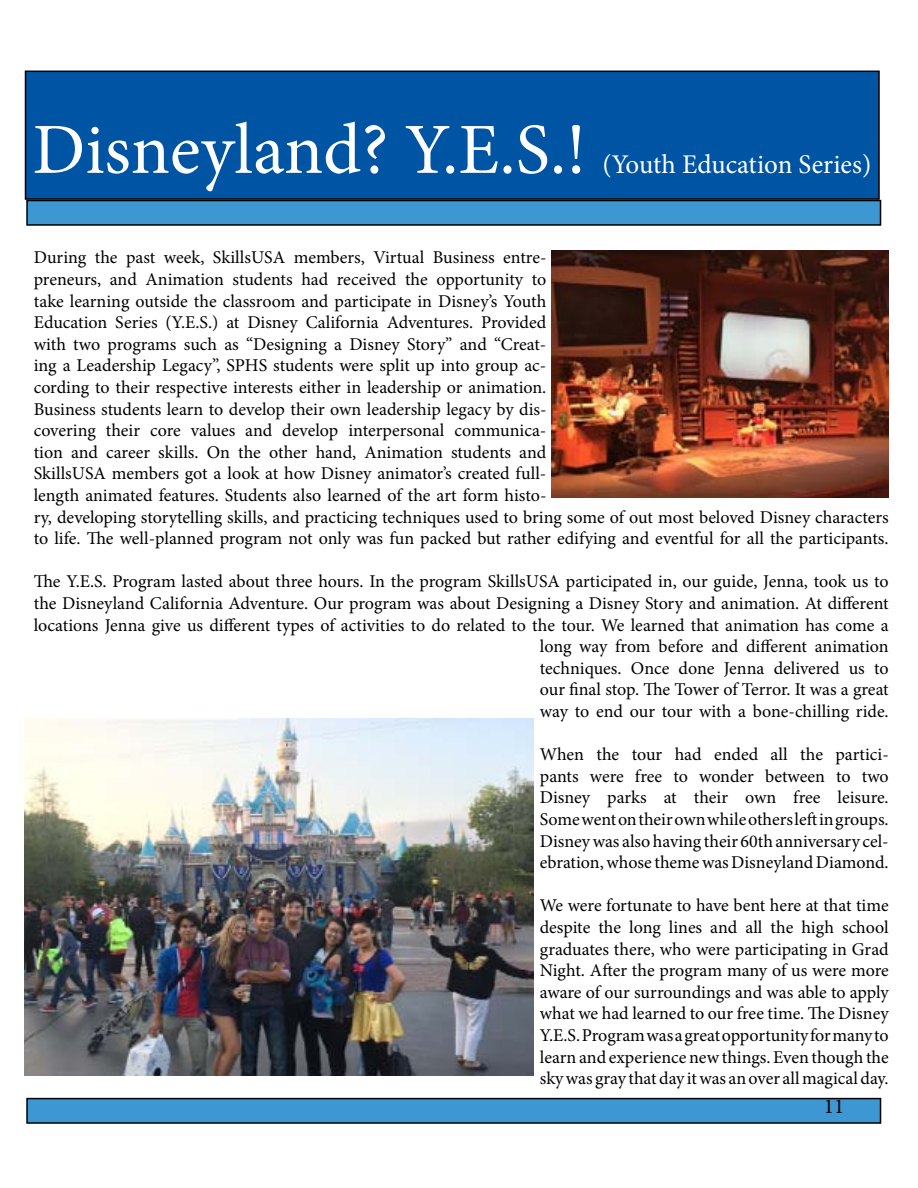
<style>
.page{position:relative;width:918px;height:1188px;background:#fff}
.page>*{position:absolute;margin:0;border:0;box-sizing:border-box;transform-origin:0 0}
.t1{font:72px "Minion Pro";color:#fff}
.t2{font:27px "Minion Pro";color:#fff}
.t3{font:21px "Minion Pro";color:#000}
.t4{font:18px/21.6px "Minion Pro";color:#000;text-align:justify}
</style>
<div class="page">
<div style="left:27px;top:1099px;width:854px;height:24px;background:#3d97d3"></div>
<div style="left:26px;top:1098px;width:855px;height:26px;border:2px solid #000"></div>
<div style="left:26px;top:71px;width:853px;height:128px;background:#0054a4"></div>
<div style="left:25px;top:71px;width:855px;height:129px;border:2px solid #000"></div>
<div style="left:27px;top:201px;width:854px;height:24px;background:#3d97d3"></div>
<div style="left:26px;top:200px;width:855px;height:26px;border:2px solid #000"></div>
<img style="left:552px;top:251px;width:337px;height:246px">
<img style="left:25px;top:718px;width:508px;height:357px">
<h1 class="t1" style="left:32px;top:102px;width:555px">Disneyland? Y.E.S.!</h1>
<h2 class="t2" style="left:602px;top:146px;width:270px">(Youth Education Series)</h2>
<p class="t4" style="left:34px;top:247px;width:856px;text-align:left">During the past week, SkillsUSA members, Virtual Business entre-<br>preneurs, and Animation students had received the opportunity to<br>take learning outside the classroom and participate in Disney’s Youth<br>Education Series (Y.E.S.) at Disney California Adventures. Provided<br>with two programs such as “Designing a Disney Story” and “Creat-<br>ing a Leadership Legacy”, SPHS students were split up into group ac-<br>cording to their respective interests either in leadership or animation.<br>Business students learn to develop their own leadership legacy by dis-<br>covering their core values and develop interpersonal communica-<br>tion and career skills. On the other hand, Animation students and<br>SkillsUSA members got a look at how Disney animator’s created full-<br>length animated features. Students also learned of the art form histo-<br>ry, developing storytelling skills, and practicing techniques used to bring some of out most beloved Disney characters to life. The well-planned program not only was fun packed but rather edifying and eventful for all the participants.</p>
<p class="t4" style="left:34px;top:571px;width:857px;text-align:right">The Y.E.S. Program lasted about three hours. In the program SkillsUSA participated in, our guide, Jenna, took us to the Disneyland California Adventure. Our program was about Designing a Disney Story and animation. At different locations Jenna give us different types of activities to do related to the tour. We learned that animation has come a long way from before and different animation<br>techniques. Once done Jenna delivered us to<br>our final stop. The Tower of Terror. It was a great<br>way to end our tour with a bone-chilling ride.</p>
<p class="t4" style="left:540px;top:744px;width:350px">When the tour had ended all the partici&shy;pants were free to wonder between to two Disney parks at their own free leisure.<br>Some went on their own while others left in groups.<br>Disney was also having their 60th anniversary cel&shy;ebration, whose theme was Disneyland Diamond.</p>
<p class="t4" style="left:540px;top:895px;width:350px">We were fortunate to have bent here at that time despite the long lines and all the high school graduates there, who were participating in Grad Night. After the program many of us were more aware of our surroundings and was able to apply what we had learned to our free time. The Disney Y.E.S. Program was a great opportunity for many to learn and experience new things. Even though the sky was gray that day it was an over all magical day.</p>
<p class="t3" style="left:824px;top:1092px;width:22px">11</p>
</div>
